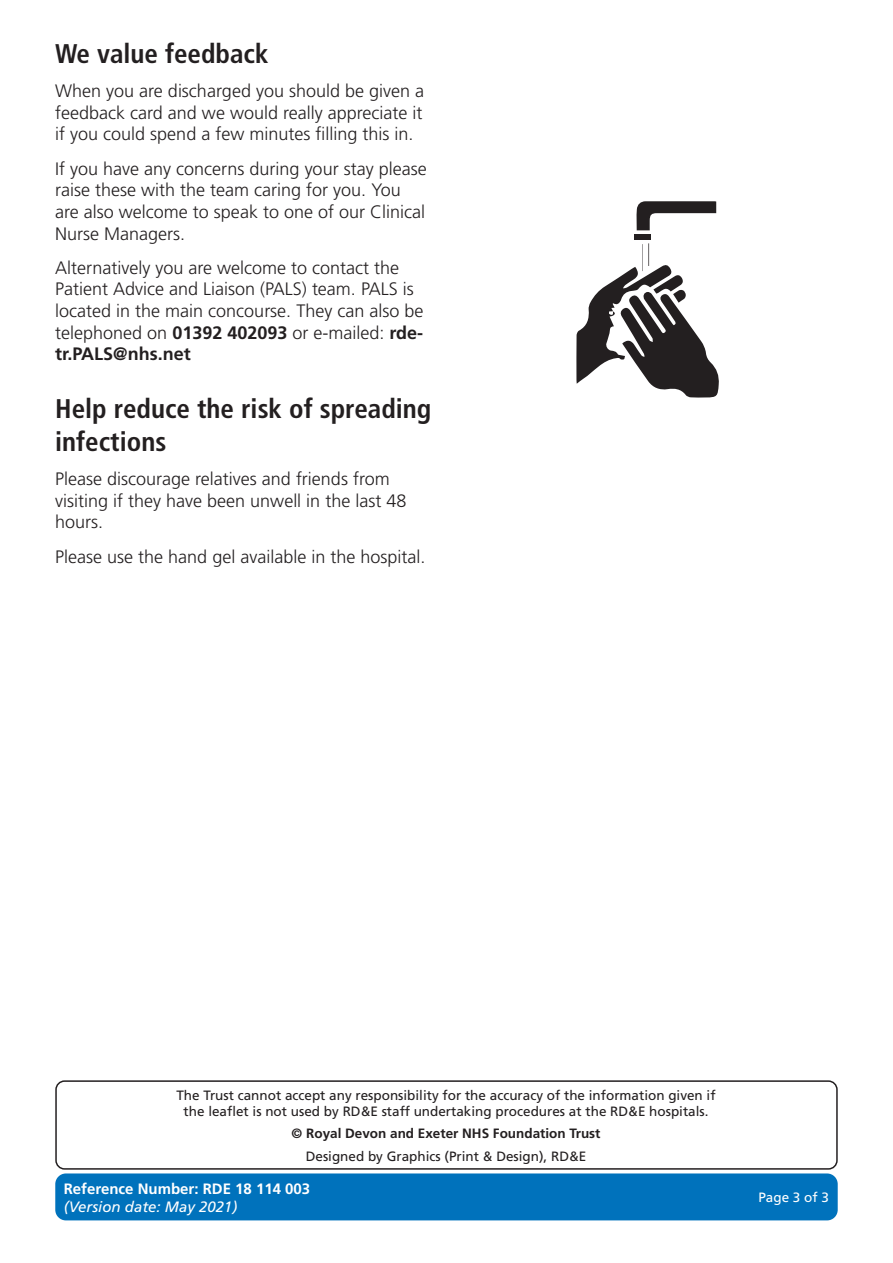
<style>
.page{position:relative;width:893px;height:1263px;background:#fff}
.page>*{position:absolute;margin:0;border:0;box-sizing:border-box;transform-origin:0 0}
.Subhead_1{font:700 condensed 27px/32.4px "Frutiger";color:#231f20}
.Body_text{font:300 18px/21.6px "Frutiger";color:#231f20}
.t1{font:700 15px "Frutiger";color:#fff}
.t2{font:italic 15px "Frutiger";color:#fff}
.t3{font:13.5px/16.2px "Frutiger";color:#231f20;text-align:center}
.t4{font:700 13.5px "Frutiger";color:#231f20}
.t5{font:13.5px "Frutiger";color:#fff}
.s1{font-weight:700}
</style>
<div class="page">
<div style="left:55px;top:1173px;width:783px;height:47px;background:#0072bc;border-radius:11px"></div>
<div style="left:55px;top:1080px;width:783px;height:90px;border:2px solid #231f20;border-radius:9px"></div>
<svg style="left:576px;top:201px;width:143px;height:197px"></svg>
<p class="Subhead_1" style="left:55px;top:37px;width:215px">We value feedback</p>
<p class="Body_text" style="left:55px;top:80px;width:370px;text-align:justify">When you are discharged you should be given a feedback card and we would really appreciate it if you could spend a few minutes filling this in.</p>
<p class="Body_text" style="left:55px;top:158px;width:373px">If you have any concerns during your stay please raise these with the team caring for you. You are also welcome to speak to one of our Clinical Nurse Managers.</p>
<p class="Body_text" style="left:55px;top:257px;width:370px">Alternatively you are welcome to contact the Patient Advice and Liaison (PALS) team. PALS is located in the main concourse. They can also be telephoned on <span class="s1">01392 402093</span> or e-mailed: <span class="s1">rde&shy;tr.PALS@nhs.net</span></p>
<p class="Subhead_1" style="left:55px;top:393px;width:378px">Help reduce the risk of spreading infections</p>
<p class="Body_text" style="left:55px;top:468px;width:353px">Please discourage relatives and friends from visiting if they have been unwell in the last 48 hours.</p>
<p class="Body_text" style="left:55px;top:545px;width:372px">Please use the hand gel available in the hospital.</p>
<p class="t3" style="left:176px;top:1087px;width:541px">The Trust cannot accept any responsibility for the accuracy of the information given if the leaflet is not used by RD&amp;E staff undertaking procedures at the RD&amp;E hospitals.</p>
<p class="t4" style="left:292px;top:1126px;width:310px">© Royal Devon and Exeter NHS Foundation Trust</p>
<p class="t3" style="left:306px;top:1148px;width:282px">Designed by Graphics (Print &amp; Design), RD&amp;E</p>
<p class="t1" style="left:64px;top:1180px;width:248px">Reference Number: RDE 18 114 003</p>
<p class="t2" style="left:64px;top:1198px;width:175px">(Version date: May 2021)</p>
<p class="t5" style="left:758px;top:1189px;width:72px">Page 3 of 3</p>
</div>
